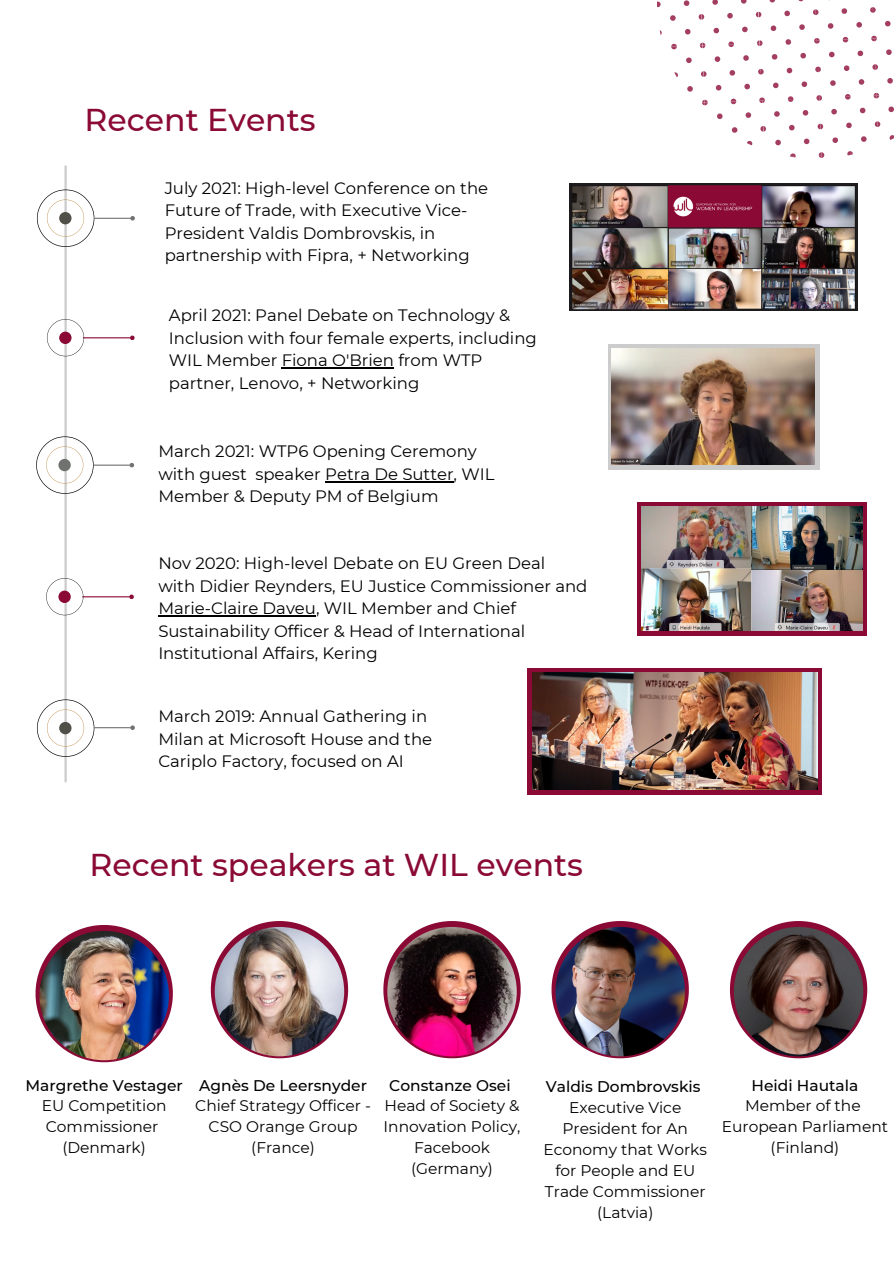
<style>
.page{position:relative;width:894px;height:1264px;background:#fff}
.page>*{position:absolute;margin:0;border:0;box-sizing:border-box;transform-origin:0 0}
.t1{font:500 31.5px "Montserrat";color:#8a0a35}
.t2{font:16.5px/22.5px "Montserrat";color:#000}
.t3{font:15.45px/20.9px "Montserrat";color:#000;text-align:center}
.t4{font:500 15.45px "Montserrat";color:#000}
</style>
<div class="page">
<svg style="left:885px;top:21px;width:5px;height:6px"></svg>
<svg style="left:887px;top:78px;width:5px;height:6px"></svg>
<svg style="left:886px;top:49px;width:5px;height:6px"></svg>
<svg style="left:889px;top:135px;width:4px;height:5px"></svg>
<svg style="left:888px;top:106px;width:5px;height:6px"></svg>
<svg style="left:870px;top:7px;width:5px;height:6px"></svg>
<svg style="left:841px;top:8px;width:6px;height:6px"></svg>
<svg style="left:827px;top:23px;width:6px;height:6px"></svg>
<svg style="left:856px;top:22px;width:5px;height:6px"></svg>
<svg style="left:872px;top:64px;width:5px;height:6px"></svg>
<svg style="left:843px;top:65px;width:6px;height:6px"></svg>
<svg style="left:830px;top:80px;width:5px;height:6px"></svg>
<svg style="left:858px;top:79px;width:6px;height:6px"></svg>
<svg style="left:829px;top:52px;width:5px;height:5px"></svg>
<svg style="left:857px;top:50px;width:6px;height:6px"></svg>
<svg style="left:871px;top:36px;width:5px;height:5px"></svg>
<svg style="left:842px;top:37px;width:6px;height:6px"></svg>
<svg style="left:874px;top:121px;width:6px;height:6px"></svg>
<svg style="left:846px;top:122px;width:5px;height:6px"></svg>
<svg style="left:832px;top:137px;width:5px;height:6px"></svg>
<svg style="left:861px;top:136px;width:5px;height:6px"></svg>
<svg style="left:831px;top:109px;width:5px;height:5px"></svg>
<svg style="left:859px;top:108px;width:6px;height:5px"></svg>
<svg style="left:873px;top:93px;width:6px;height:5px"></svg>
<svg style="left:845px;top:94px;width:5px;height:6px"></svg>
<svg style="left:847px;top:151px;width:5px;height:5px"></svg>
<svg style="left:813px;top:9px;width:5px;height:6px"></svg>
<svg style="left:784px;top:11px;width:5px;height:5px"></svg>
<svg style="left:770px;top:25px;width:6px;height:6px"></svg>
<svg style="left:799px;top:24px;width:5px;height:6px"></svg>
<svg style="left:769px;top:0;width:6px;height:3px"></svg>
<svg style="left:815px;top:66px;width:5px;height:6px"></svg>
<svg style="left:786px;top:68px;width:6px;height:5px"></svg>
<svg style="left:773px;top:82px;width:5px;height:6px"></svg>
<svg style="left:801px;top:81px;width:6px;height:6px"></svg>
<svg style="left:771px;top:54px;width:6px;height:6px"></svg>
<svg style="left:800px;top:53px;width:5px;height:6px"></svg>
<svg style="left:814px;top:38px;width:5px;height:6px"></svg>
<svg style="left:785px;top:39px;width:6px;height:6px"></svg>
<svg style="left:817px;top:124px;width:6px;height:5px"></svg>
<svg style="left:789px;top:125px;width:5px;height:6px"></svg>
<svg style="left:775px;top:140px;width:5px;height:5px"></svg>
<svg style="left:803px;top:138px;width:6px;height:6px"></svg>
<svg style="left:774px;top:111px;width:5px;height:6px"></svg>
<svg style="left:802px;top:110px;width:6px;height:6px"></svg>
<svg style="left:816px;top:95px;width:5px;height:6px"></svg>
<svg style="left:787px;top:96px;width:6px;height:6px"></svg>
<svg style="left:818px;top:152px;width:6px;height:6px"></svg>
<svg style="left:790px;top:153px;width:5px;height:5px"></svg>
<svg style="left:755px;top:12px;width:6px;height:5px"></svg>
<svg style="left:727px;top:13px;width:5px;height:6px"></svg>
<svg style="left:713px;top:28px;width:6px;height:5px"></svg>
<svg style="left:742px;top:27px;width:5px;height:5px"></svg>
<svg style="left:712px;top:0;width:5px;height:5px"></svg>
<svg style="left:741px;top:0;width:5px;height:4px"></svg>
<svg style="left:758px;top:69px;width:5px;height:6px"></svg>
<svg style="left:729px;top:70px;width:6px;height:6px"></svg>
<svg style="left:715px;top:85px;width:6px;height:6px"></svg>
<svg style="left:744px;top:84px;width:5px;height:5px"></svg>
<svg style="left:714px;top:56px;width:6px;height:6px"></svg>
<svg style="left:743px;top:55px;width:5px;height:6px"></svg>
<svg style="left:757px;top:40px;width:5px;height:6px"></svg>
<svg style="left:728px;top:41px;width:5px;height:6px"></svg>
<svg style="left:760px;top:126px;width:5px;height:6px"></svg>
<svg style="left:731px;top:127px;width:6px;height:6px"></svg>
<svg style="left:747px;top:141px;width:5px;height:5px"></svg>
<svg style="left:717px;top:113px;width:5px;height:6px"></svg>
<svg style="left:745px;top:112px;width:6px;height:6px"></svg>
<svg style="left:759px;top:97px;width:5px;height:6px"></svg>
<svg style="left:730px;top:98px;width:6px;height:6px"></svg>
<svg style="left:698px;top:14px;width:6px;height:6px"></svg>
<svg style="left:670px;top:15px;width:5px;height:6px"></svg>
<svg style="left:685px;top:29px;width:5px;height:6px"></svg>
<svg style="left:657px;top:1px;width:3px;height:6px"></svg>
<svg style="left:683px;top:0;width:6px;height:6px"></svg>
<svg style="left:701px;top:71px;width:5px;height:6px"></svg>
<svg style="left:674px;top:72px;width:4px;height:5px"></svg>
<svg style="left:687px;top:86px;width:5px;height:6px"></svg>
<svg style="left:686px;top:57px;width:5px;height:6px"></svg>
<svg style="left:699px;top:43px;width:6px;height:5px"></svg>
<svg style="left:671px;top:44px;width:5px;height:5px"></svg>
<svg style="left:702px;top:100px;width:5px;height:5px"></svg>
<div style="left:637px;top:502px;width:229px;height:133px;background:#8a0a35"></div>
<img style="left:641px;top:506px;width:221px;height:124px">
<img style="left:751px;top:506px;width:111px;height:63px">
<hr style="left:64px;top:166px;width:3px;height:615px;background:#ccc">
<hr style="left:95px;top:218px;width:35px;height:1px;background:#70726f">
<svg style="left:129px;top:216px;width:6px;height:5px"></svg>
<svg style="left:37px;top:189px;width:57px;height:58px"></svg>
<hr style="left:83px;top:337px;width:47px;height:1px;background:#8a0a35">
<svg style="left:129px;top:335px;width:6px;height:6px"></svg>
<svg style="left:47px;top:319px;width:37px;height:37px"></svg>
<hr style="left:94px;top:464px;width:35px;height:1px;background:#70726f">
<svg style="left:129px;top:463px;width:5px;height:5px"></svg>
<svg style="left:36px;top:436px;width:58px;height:58px"></svg>
<hr style="left:82px;top:596px;width:47px;height:1px;background:#8a0a35">
<svg style="left:128px;top:594px;width:6px;height:6px"></svg>
<svg style="left:46px;top:578px;width:37px;height:37px"></svg>
<div style="left:607px;top:344px;width:212px;height:126px;background:#ccc"></div>
<img style="left:611px;top:348px;width:202px;height:117px">
<svg style="left:36px;top:925px;width:137px;height:137px"></svg>
<img style="left:39px;top:930px;width:130px;height:130px;border-radius:50%">
<svg style="left:211px;top:921px;width:137px;height:137px"></svg>
<img style="left:215px;top:926px;width:129px;height:130px;border-radius:50%">
<svg style="left:383px;top:921px;width:137px;height:137px"></svg>
<img style="left:387px;top:926px;width:129px;height:130px;border-radius:50%">
<svg style="left:551px;top:921px;width:137px;height:137px"></svg>
<img style="left:555px;top:926px;width:129px;height:130px;border-radius:50%">
<svg style="left:729px;top:921px;width:138px;height:137px"></svg>
<img style="left:733px;top:926px;width:130px;height:130px;border-radius:50%">
<svg style="left:37px;top:699px;width:57px;height:58px"></svg>
<hr style="left:95px;top:727px;width:35px;height:1px;background:#70726f">
<svg style="left:129px;top:725px;width:6px;height:5px"></svg>
<img style="left:569px;top:183px;width:288px;height:127px">
<hr style="left:158px;top:615px;width:158px;height:1px;background:#000">
<hr style="left:325px;top:481px;width:128px;height:1px;background:#000">
<hr style="left:281px;top:367px;width:113px;height:2px;background:#000">
<svg style="left:527px;top:668px;width:294px;height:126px;background:#8a2041"></svg>
<img style="left:532px;top:673px;width:284px;height:116px">
<p class="t1" style="left:85px;top:101px;width:232px">Recent Events</p>
<p class="t2" style="left:165px;top:177px;width:325px">July 2021: High-level Conference on the Future of Trade, with Executive Vice-President Valdis Dombrovskis, in partnership with Fipra, + Networking</p>
<p class="t2" style="left:169px;top:304px;width:369px">April 2021: Panel Debate on Technology &amp; Inclusion with four female experts, including WIL Member Fiona O'Brien from WTP partner, Lenovo, + Networking</p>
<p class="t2" style="left:158px;top:440px;width:320px">March 2021: WTP6 Opening Ceremony</p>
<p class="t2" style="left:158px;top:462px;width:337px">with guest speaker Petra De Sutter, WIL<br>Member &amp; Deputy PM of Belgium</p>
<p class="t2" style="left:158px;top:552px;width:388px">Nov 2020: High-level Debate on EU Green Deal</p>
<p class="t2" style="left:158px;top:574px;width:430px">with Didier Reynders, EU Justice Commissioner and Marie-Claire Daveu, WIL Member and Chief Sustainability Officer &amp; Head of International Institutional Affairs, Kering</p>
<p class="t2" style="left:158px;top:705px;width:275px">March 2019: Annual Gathering in<br>Milan at Microsoft House and the<br>Cariplo Factory, focused on AI</p>
<p class="t1" style="left:89px;top:845px;width:495px">Recent speakers at WIL events</p>
<p class="t4" style="left:25px;top:1075px;width:159px">Margrethe Vestager</p>
<p class="t3" style="left:42px;top:1095px;width:126px;text-align:left">EU Competition<br>Commissioner</p>
<p class="t3" style="left:62px;top:1137px;width:85px">(Denmark)</p>
<p class="t4" style="left:199px;top:1075px;width:169px">Agnès De Leersnyder</p>
<p class="t3" style="left:195px;top:1095px;width:177px">Chief Strategy Officer -<br>CSO Orange Group</p>
<p class="t3" style="left:251px;top:1137px;width:65px">(France)</p>
<p class="t4" style="left:389px;top:1075px;width:123px">Constanze Osei</p>
<p class="t3" style="left:383px;top:1095px;width:138px">Head of Society &amp;<br>Innovation Policy,<br>Facebook</p>
<p class="t3" style="left:411px;top:1157px;width:83px">(Germany)</p>
<p class="t4" style="left:545px;top:1077px;width:156px">Valdis Dombrovskis</p>
<p class="t3" style="left:543px;top:1097px;width:165px">Executive Vice<br>President for An<br>Economy that Works for People and EU<br>Trade Commissioner</p>
<p class="t3" style="left:597px;top:1201px;width:58px">(Latvia)</p>
<p class="t4" style="left:751px;top:1075px;width:108px">Heidi Hautala</p>
<p class="t3" style="left:745px;top:1095px;width:117px">Member of the</p>
<p class="t3" style="left:721px;top:1116px;width:168px">European Parliament</p>
<p class="t3" style="left:770px;top:1137px;width:70px">(Finland)</p>
</div>
